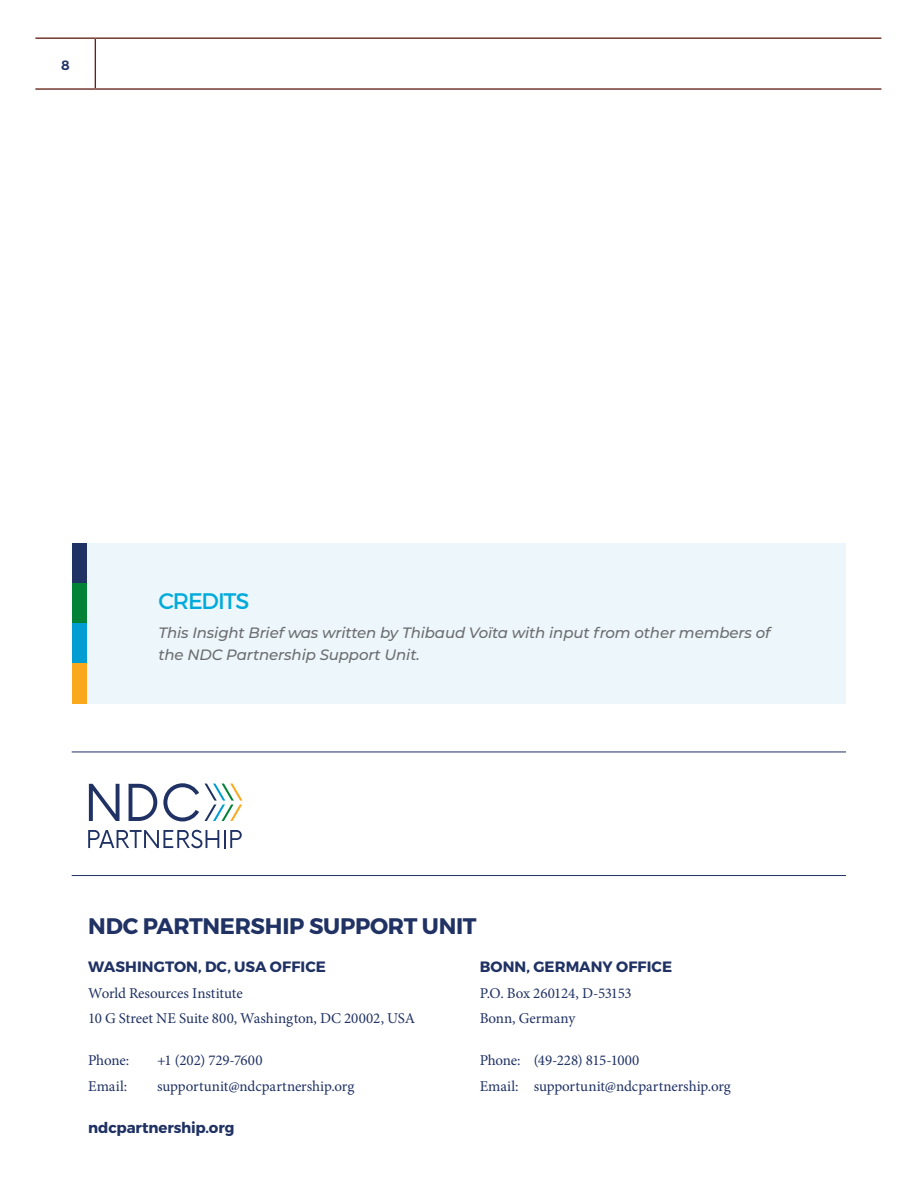
<style>
.page{position:relative;width:918px;height:1188px;background:#fff}
.page>*{position:absolute;margin:0;border:0;box-sizing:border-box;transform-origin:0 0}
.t1{font:700 22.5px "Montserrat";letter-spacing:-.01em;color:#203264}
.Body{font:22.5px "Montserrat";letter-spacing:-.05em;color:#00aada}
.t2{font:15px/25.5px "Minion Pro";letter-spacing:-.005em;color:#203264}
.t3{font:italic 500 15px/22.5px "Montserrat";letter-spacing:-.01em;color:#6c6d70}
.t4{font:700 15px "Montserrat";color:#203264}
.t5{font:600 13.5px "Montserrat";color:#203264}
</style>
<div class="page">
<hr style="left:35px;top:38px;width:60px;height:1px;background:#642118">
<hr style="left:95px;top:38px;width:786px;height:1px;background:#642118">
<hr style="left:95px;top:39px;width:1px;height:49px;background:#642118">
<hr style="left:35px;top:88px;width:60px;height:2px;background:#642118">
<hr style="left:95px;top:88px;width:786px;height:2px;background:#642118">
<hr style="left:72px;top:875px;width:774px;height:1px;background:#203264">
<svg style="left:89px;top:784px;width:31px;height:37px"></svg>
<svg style="left:129px;top:784px;width:28px;height:37px"></svg>
<svg style="left:88px;top:830px;width:154px;height:18px"></svg>
<svg style="left:163px;top:783px;width:80px;height:38px"></svg>
<hr style="left:72px;top:752px;width:774px;height:1px;background:#203264">
<div style="left:86px;top:544px;width:760px;height:160px;background:#edf7fb"></div>
<div style="left:72px;top:544px;width:15px;height:40px;background:#203264"></div>
<div style="left:72px;top:584px;width:15px;height:40px;background:#008237"></div>
<div style="left:72px;top:623px;width:15px;height:41px;background:#009dd3"></div>
<div style="left:72px;top:663px;width:15px;height:41px;background:#f9a91b"></div>
<p class="t5" style="left:61px;top:57px;width:10px">8</p>
<p class="Body" style="left:158px;top:587px;width:93px">CREDITS</p>
<p class="t3" style="left:158px;top:620px;width:614px">This Insight Brief was written by Thibaud Voïta with input from other members of the NDC Partnership Support Unit.</p>
<h1 class="t1" style="left:88px;top:912px;width:390px">NDC PARTNERSHIP SUPPORT UNIT</h1>
<p class="t4" style="left:88px;top:958px;width:239px">WASHINGTON, DC, USA OFFICE</p>
<p class="t2" style="left:88px;top:980px;width:328px">World Resources Institute<br>10 G Street NE Suite 800, Washington, DC 20002, USA</p>
<p class="t2" style="left:88px;top:1048px;width:42px">Phone:</p>
<p class="t2" style="left:157px;top:1048px;width:107px">+1 (202) 729-7600</p>
<p class="t2" style="left:88px;top:1073px;width:41px">Email:</p>
<p class="t2" style="left:157px;top:1073px;width:199px">supportunit@ndcpartnership.org</p>
<p class="t4" style="left:88px;top:1118px;width:148px">ndcpartnership.org</p>
<p class="t4" style="left:480px;top:958px;width:194px">BONN, GERMANY OFFICE</p>
<p class="t2" style="left:480px;top:980px;width:153px">P.O. Box 260124, D-53153<br>Bonn, Germany</p>
<p class="t2" style="left:480px;top:1048px;width:253px">Phone: (49-228) 815-1000<br>Email: supportunit@ndcpartnership.org</p>
</div>
